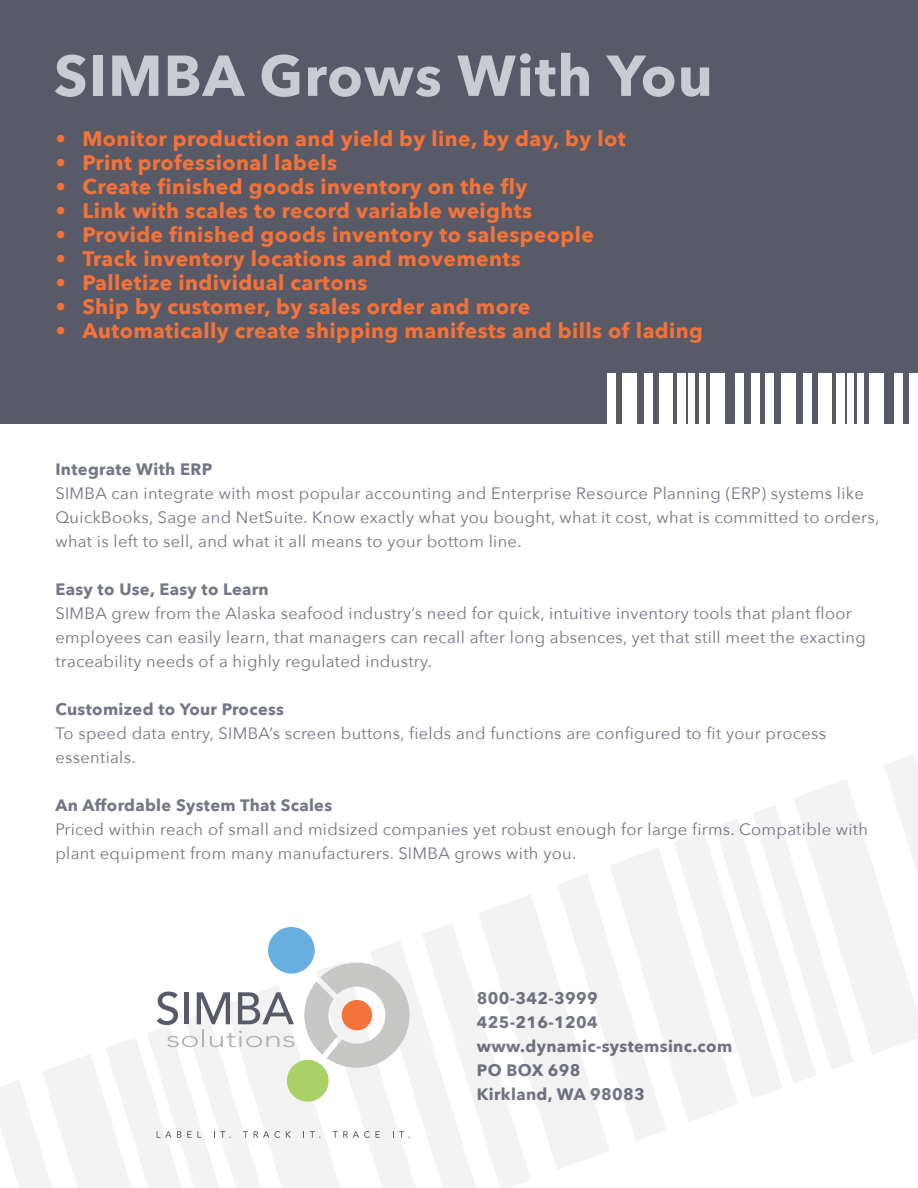
<style>
.page{position:relative;width:918px;height:1188px;background:#fff}
.page>*{position:absolute;margin:0;border:0;box-sizing:border-box;transform-origin:0 0}
.t1{font:700 57px "Avenir Next";letter-spacing:.02em;color:#cbccd3}
.t2{font:700 21px "Avenir Next";letter-spacing:.02em;color:#f3733a}
.t3{font:16.5px/24px "Avenir Next";letter-spacing:.02em;color:#737683}
.t4{font:700 16.5px/24px "Avenir Next";letter-spacing:.02em;color:#737683}
</style>
<div class="page">
<div style="left:0;top:0;width:918px;height:423px;background:#585a67"></div>
<svg style="left:0;top:755px;width:918px;height:433px"></svg>
<div style="left:268px;top:927px;width:47px;height:47px;background:#68aedf;border-radius:50%"></div>
<div style="left:287px;top:1060px;width:42px;height:42px;background:#abd268;border-radius:50%"></div>
<div style="left:342px;top:1000px;width:30px;height:30px;background:#f3733a;border-radius:50%"></div>
<div style="left:623px;top:374px;width:14px;height:51px;background:#fff"></div>
<div style="left:645px;top:374px;width:8px;height:51px;background:#fff"></div>
<div style="left:607px;top:374px;width:8px;height:51px;background:#fff"></div>
<div style="left:659px;top:374px;width:14px;height:51px;background:#fff"></div>
<div style="left:677px;top:374px;width:8px;height:51px;background:#fff"></div>
<div style="left:689px;top:374px;width:6px;height:51px;background:#fff"></div>
<div style="left:699px;top:374px;width:6px;height:51px;background:#fff"></div>
<div style="left:711px;top:374px;width:14px;height:51px;background:#fff"></div>
<div style="left:736px;top:374px;width:8px;height:51px;background:#fff"></div>
<div style="left:751px;top:374px;width:8px;height:51px;background:#fff"></div>
<div style="left:781px;top:374px;width:15px;height:51px;background:#fff"></div>
<div style="left:803px;top:374px;width:9px;height:51px;background:#fff"></div>
<div style="left:766px;top:374px;width:8px;height:51px;background:#fff"></div>
<div style="left:818px;top:374px;width:14px;height:51px;background:#fff"></div>
<div style="left:836px;top:374px;width:8px;height:51px;background:#fff"></div>
<div style="left:847px;top:374px;width:7px;height:51px;background:#fff"></div>
<div style="left:858px;top:374px;width:6px;height:51px;background:#fff"></div>
<div style="left:869px;top:374px;width:15px;height:51px;background:#fff"></div>
<div style="left:894px;top:374px;width:9px;height:51px;background:#fff"></div>
<div style="left:910px;top:374px;width:8px;height:51px;background:#fff"></div>
<h1 class="t1" style="left:54px;top:27px;width:660px">SIMBA Grows With You</h1>
<p class="t2" style="left:55px;top:121px;width:572px">• Monitor production and yield by line, by day, by lot</p>
<p class="t2" style="left:55px;top:145px;width:283px">• Print professional labels</p>
<p class="t2" style="left:55px;top:169px;width:474px">• Create finished goods inventory on the fly</p>
<p class="t2" style="left:55px;top:193px;width:478px">• Link with scales to record variable weights</p>
<p class="t2" style="left:55px;top:217px;width:540px">• Provide finished goods inventory to salespeople</p>
<p class="t2" style="left:55px;top:241px;width:467px">• Track inventory locations and movements</p>
<p class="t2" style="left:55px;top:265px;width:314px">• Palletize individual cartons</p>
<p class="t2" style="left:55px;top:289px;width:476px">• Ship by customer, by sales order and more</p>
<p class="t2" style="left:55px;top:313px;width:649px">• Automatically create shipping manifests and bills of lading</p>
<p class="t4" style="left:55px;top:457px;width:158px">Integrate With ERP</p>
<p class="t3" style="left:55px;top:481px;width:826px">SIMBA can integrate with most popular accounting and Enterprise Resource Planning (ERP) systems like<br>QuickBooks, Sage and NetSuite. Know exactly what you bought, what it cost, what is committed to orders, what is left to sell, and what it all means to your bottom line.</p>
<p class="t4" style="left:55px;top:577px;width:215px">Easy to Use, Easy to Learn</p>
<p class="t3" style="left:55px;top:601px;width:812px">SIMBA grew from the Alaska seafood industry’s need for quick, intuitive inventory tools that plant floor employees can easily learn, that managers can recall after long absences, yet that still meet the exacting traceability needs of a highly regulated industry.</p>
<p class="t4" style="left:55px;top:697px;width:230px">Customized to Your Process</p>
<p class="t3" style="left:55px;top:721px;width:772px">To speed data entry, SIMBA’s screen buttons, fields and functions are configured to fit your process essentials.</p>
<p class="t4" style="left:55px;top:793px;width:278px">An Affordable System That Scales</p>
<p class="t3" style="left:55px;top:817px;width:814px">Priced within reach of small and midsized companies yet robust enough for large firms. Compatible with plant equipment from many manufacturers. SIMBA grows with you.</p>
<p class="t4" style="left:477px;top:986px;width:257px">800-342-3999<br>425-216-1204 www.dynamic-systemsinc.com<br>PO BOX 698<br>Kirkland, WA 98083</p>
</div>
